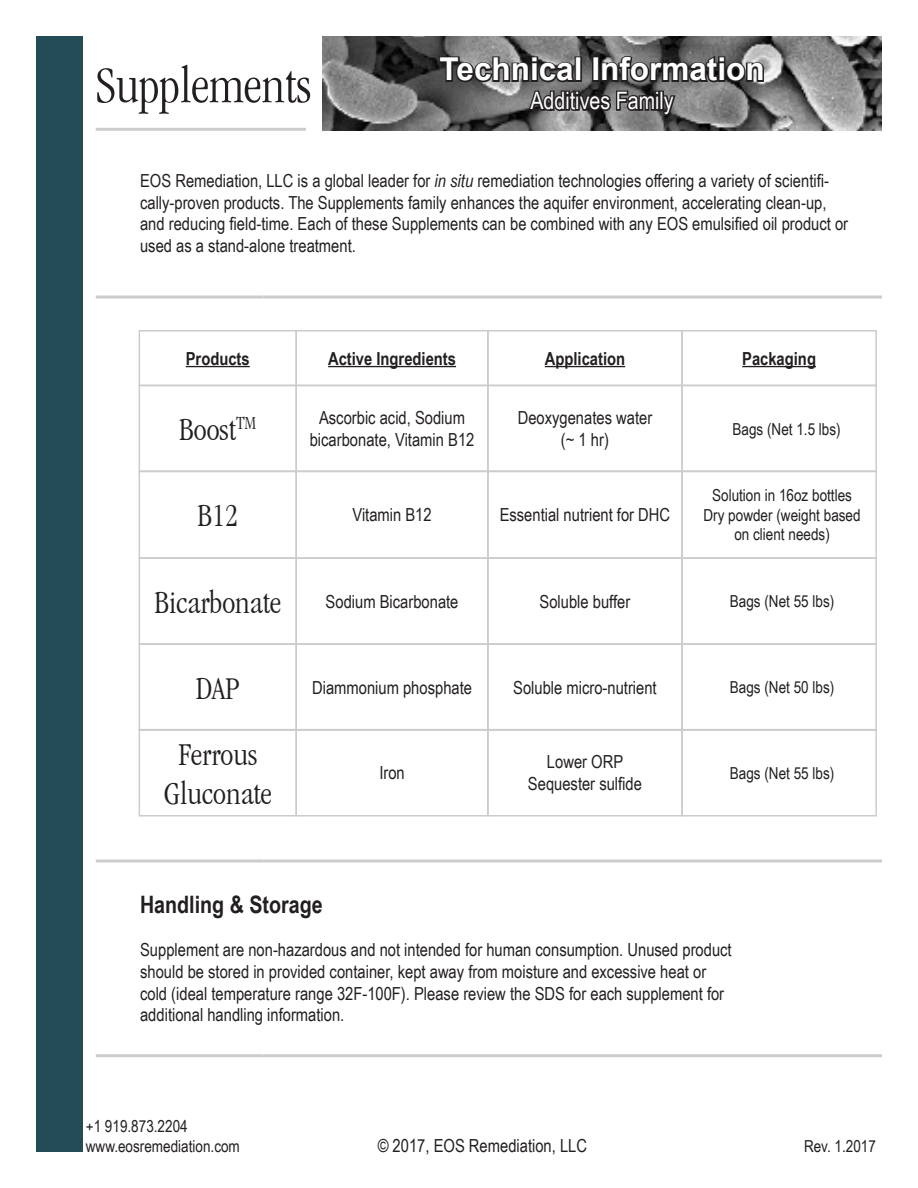
<style>
.page{position:relative;width:918px;height:1188px;background:#fff}
.page>*{position:absolute;margin:0;border:0;box-sizing:border-box;transform-origin:0 0}
.t1{font:300 condensed 52.5px "Garamond Light Condensed S Si";color:#231f20}
.Paragraph_Style_1{font:300 condensed 33px/39.6px "Garamond Light Condensed S Si";color:#231f20;text-align:center}
.t2{font:700 31.5px "Arial";color:#fff}
.t3{font:700 24px "Arial Narrow";color:#231f20}
.t4{font:24px "Arial Narrow";color:#fff}
.Paragraph_Style_1-2{font:300 condensed 19.2px "Garamond Light Condensed S Si";color:#231f20}
.Paragraph_Style_1-3{font:18px/21.6px "Arial Narrow";color:#231f20}
.Paragraph_Style_1-4{font:700 18px "Arial Narrow";color:#231f20}
.Paragraph_Style_1-5{font:16.5px/19.8px "Arial Narrow";color:#231f20;text-align:center}
.s1{font-style:italic}
</style>
<div class="page">
<img style="left:322px;top:36px;width:560px;height:95px">
<div style="left:36px;top:36px;width:47px;height:1116px;background:#234c57"></div>
<hr style="left:96px;top:296px;width:167px;height:2px;background:#ccc">
<hr style="left:96px;top:128px;width:210px;height:3px;background:#ccc">
<hr style="left:96px;top:860px;width:167px;height:2px;background:#ccc">
<hr style="left:263px;top:296px;width:619px;height:2px;background:#ccc">
<hr style="left:263px;top:860px;width:619px;height:2px;background:#ccc">
<svg style="left:437px;top:53px;width:328px;height:68px;background:#575657"></svg>
<div style="left:487px;top:385px;width:196px;height:87px;border:2px solid #ccc"></div>
<div style="left:139px;top:385px;width:158px;height:87px;border:2px solid #ccc"></div>
<div style="left:296px;top:385px;width:193px;height:87px;border:2px solid #ccc"></div>
<div style="left:296px;top:470px;width:193px;height:89px;border:2px solid #ccc"></div>
<div style="left:296px;top:557px;width:193px;height:88px;border:2px solid #ccc"></div>
<div style="left:487px;top:557px;width:196px;height:88px;border:2px solid #ccc"></div>
<div style="left:487px;top:643px;width:196px;height:88px;border:2px solid #ccc"></div>
<hr style="left:186px;top:366px;width:64px;height:1px;background:#231f20">
<div style="left:139px;top:330px;width:158px;height:56px;border:2px solid #ccc"></div>
<hr style="left:328px;top:366px;width:128px;height:1px;background:#231f20">
<div style="left:296px;top:330px;width:193px;height:56px;border:2px solid #ccc"></div>
<hr style="left:545px;top:366px;width:80px;height:1px;background:#231f20">
<div style="left:487px;top:330px;width:196px;height:56px;border:2px solid #ccc"></div>
<div style="left:296px;top:643px;width:193px;height:88px;border:2px solid #ccc"></div>
<div style="left:487px;top:729px;width:196px;height:88px;border:2px solid #ccc"></div>
<div style="left:296px;top:729px;width:193px;height:88px;border:2px solid #ccc"></div>
<div style="left:487px;top:470px;width:196px;height:89px;border:2px solid #ccc"></div>
<div style="left:139px;top:470px;width:158px;height:89px;border:2px solid #ccc"></div>
<div style="left:139px;top:557px;width:158px;height:88px;border:2px solid #ccc"></div>
<div style="left:139px;top:643px;width:158px;height:88px;border:2px solid #ccc"></div>
<div style="left:139px;top:729px;width:158px;height:88px;border:2px solid #ccc"></div>
<div style="left:681px;top:385px;width:196px;height:87px;border:2px solid #ccc"></div>
<div style="left:681px;top:557px;width:196px;height:88px;border:2px solid #ccc"></div>
<div style="left:681px;top:643px;width:196px;height:88px;border:2px solid #ccc"></div>
<hr style="left:742px;top:366px;width:74px;height:1px;background:#231f20">
<div style="left:681px;top:330px;width:196px;height:56px;border:2px solid #ccc"></div>
<div style="left:681px;top:729px;width:196px;height:88px;border:2px solid #ccc"></div>
<div style="left:681px;top:470px;width:196px;height:89px;border:2px solid #ccc"></div>
<hr style="left:96px;top:1054px;width:167px;height:3px;background:#ccc">
<hr style="left:263px;top:1054px;width:619px;height:3px;background:#ccc">
<p class="t1" style="left:95px;top:57px;width:217px">Supplements</p>
<p class="t2" style="left:440px;top:48px;width:326px">Technical Information</p>
<p class="t4" style="left:530px;top:83px;width:145px">Additives Family</p>
<p class="Paragraph_Style_1-3" style="left:140px;top:169px;width:710px">EOS Remediation, LLC is a global leader for <span class="s1">in situ</span> remediation technologies offering a variety of scientifi&shy;cally-proven products. The Supplements family enhances the aquifer environment, accelerating clean-up, and reducing field-time. Each of these Supplements can be combined with any EOS emulsified oil product or used as a stand-alone treatment.</p>
<p class="Paragraph_Style_1-4" style="left:186px;top:345px;width:65px">Products</p>
<p class="Paragraph_Style_1-4" style="left:328px;top:345px;width:129px">Active Ingredients</p>
<p class="Paragraph_Style_1-4" style="left:545px;top:345px;width:82px">Application</p>
<p class="Paragraph_Style_1-2" style="left:236px;top:413px;width:22px">TM</p>
<p class="Paragraph_Style_1-3" style="left:310px;top:406px;width:166px;text-align:center">Ascorbic acid, Sodium bicarbonate, Vitamin B12</p>
<p class="Paragraph_Style_1" style="left:179px;top:410px;width:58px">Boost</p>
<p class="Paragraph_Style_1-3" style="left:518px;top:406px;width:136px">Deoxygenates water</p>
<p class="Paragraph_Style_1-3" style="left:561px;top:428px;width:49px">(~ 1 hr)</p>
<p class="Paragraph_Style_1" style="left:198px;top:496px;width:42px">B12</p>
<p class="Paragraph_Style_1-3" style="left:500px;top:503px;width:172px">Essential nutrient for DHC</p>
<p class="Paragraph_Style_1-3" style="left:352px;top:503px;width:81px">Vitamin B12</p>
<p class="Paragraph_Style_1" style="left:155px;top:583px;width:128px">Bicarbonate</p>
<p class="Paragraph_Style_1" style="left:196px;top:669px;width:45px">DAP</p>
<p class="Paragraph_Style_1" style="left:164px;top:734px;width:110px">Ferrous<br>Gluconate</p>
<p class="Paragraph_Style_1-3" style="left:326px;top:590px;width:134px">Sodium Bicarbonate</p>
<p class="Paragraph_Style_1-3" style="left:540px;top:590px;width:92px">Soluble buffer</p>
<p class="Paragraph_Style_1-3" style="left:312px;top:676px;width:161px">Diammonium phosphate</p>
<p class="Paragraph_Style_1-3" style="left:379px;top:761px;width:27px">Iron</p>
<p class="Paragraph_Style_1-3" style="left:513px;top:676px;width:145px">Soluble micro-nutrient</p>
<p class="Paragraph_Style_1-3" style="left:547px;top:751px;width:78px">Lower ORP</p>
<p class="Paragraph_Style_1-3" style="left:528px;top:772px;width:116px">Sequester sulfide</p>
<p class="Paragraph_Style_1-4" style="left:742px;top:345px;width:75px">Packaging</p>
<p class="Paragraph_Style_1-5" style="left:732px;top:418px;width:110px">Bags (Net 1.5 lbs)</p>
<p class="Paragraph_Style_1-5" style="left:712px;top:485px;width:141px">Solution in 16oz bottles</p>
<p class="Paragraph_Style_1-5" style="left:704px;top:504px;width:159px">Dry powder (weight based on client needs)</p>
<p class="Paragraph_Style_1-5" style="left:730px;top:591px;width:106px">Bags (Net 55 lbs)</p>
<p class="Paragraph_Style_1-5" style="left:730px;top:677px;width:106px">Bags (Net 50 lbs)</p>
<p class="Paragraph_Style_1-5" style="left:730px;top:762px;width:106px">Bags (Net 55 lbs)</p>
<p class="t3" style="left:140px;top:886px;width:184px">Handling &amp; Storage</p>
<p class="Paragraph_Style_1-3" style="left:140px;top:939px;width:593px">Supplement are non-hazardous and not intended for human consumption. Unused product should be stored in provided container, kept away from moisture and excessive heat or cold (ideal temperature range 32F-100F). Please review the SDS for each supplement for additional handling information.</p>
<p class="Paragraph_Style_1-5" style="left:86px;top:1116px;width:103px">+1 919.873.2204</p>
<p class="Paragraph_Style_1-5" style="left:86px;top:1136px;width:156px">www.eosremediation.com</p>
<p class="Paragraph_Style_1-3" style="left:378px;top:1134px;width:211px">© 2017, EOS Remediation, LLC</p>
<p class="Paragraph_Style_1-5" style="left:804px;top:1136px;width:73px">Rev. 1.2017</p>
</div>
